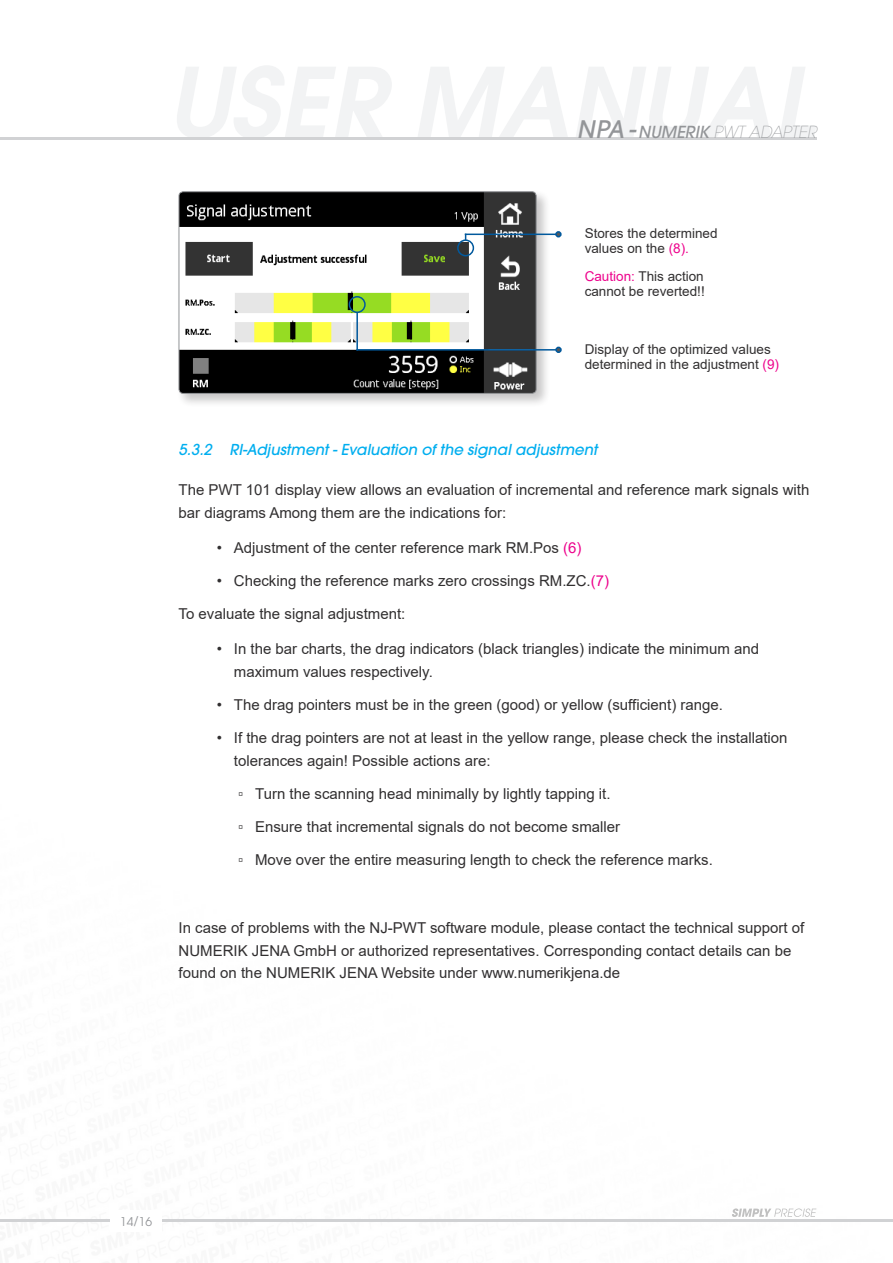
<style>
.page{position:relative;width:893px;height:1263px;background:#fff}
.page>*{position:absolute;margin:0;border:0;box-sizing:border-box;transform-origin:0 0}
.t1{font:italic 200 16.5px "ITC Avant Garde Std";color:#939598}
.t2{font:15px/22.5px "Arial";color:#312f30}
.t3{font:italic 500 15px "ITC Avant Garde Std";color:#00aeef}
.t4{font:13.5px/15px "Arial";color:#312f30}
.t5{font:12px "ITC Avant Garde Std";color:#939598}
.s1{font-weight:500;font-size:24px}
.s2{font-weight:500}
.s3{color:#ed028c}
</style>
<div class="page">
<hr style="left:0;top:1219px;width:893px;height:3px;background:#d1d2d4">
<div style="left:111px;top:1210px;width:51px;height:22px;background:#fff"></div>
<svg style="left:732px;top:1208px;width:84px;height:9px"></svg>
<svg style="left:177px;top:66px;width:215px;height:72px"></svg>
<svg style="left:417px;top:67px;width:151px;height:71px"></svg>
<svg style="left:576px;top:67px;width:196px;height:71px"></svg>
<svg style="left:779px;top:67px;width:37px;height:71px"></svg>
<hr style="left:0;top:138px;width:816px;height:2px;background:#d1d2d4">
<div style="left:176px;top:189px;width:375px;height:219px;background:#231f20;opacity:.25"></div>
<img style="left:179px;top:192px;width:357px;height:201px">
<div style="left:179px;top:191px;width:357px;height:203px;border:1px solid #939598;border-radius:4px"></div>
<div style="left:349px;top:296px;width:17px;height:17px;border:2px solid #01599d;border-radius:50%"></div>
<hr style="left:356px;top:312px;width:2px;height:38px;background:#01599d">
<hr style="left:356px;top:349px;width:203px;height:2px;background:#01599d">
<div style="left:555px;top:347px;width:7px;height:6px;border:2px solid #01599d;border-radius:50%"></div>
<div style="left:457px;top:239px;width:17px;height:17px;border:2px solid #01599d;border-radius:50%"></div>
<hr style="left:465px;top:234px;width:94px;height:1px;background:#01599d">
<div style="left:555px;top:231px;width:7px;height:6px;border:2px solid #01599d;border-radius:50%"></div>
<p class="t1" style="left:577px;top:122px;width:241px"><span class="s1">NPA -</span> <span class="s2">NUMERIK</span> PWT ADAPTER</p>
<p class="t4" style="left:585px;top:226px;width:134px">Stores the determined values on the <span class="s3">(8).</span></p>
<p class="t4" style="left:585px;top:269px;width:122px"><span class="s3">Caution:</span> This action cannot be reverted!!</p>
<p class="t4" style="left:585px;top:342px;width:196px">Display of the optimized values determined in the adjustment <span class="s3">(9)</span></p>
<p class="t3" style="left:179px;top:441px;width:420px">5.3.2 RI-Adjustment - Evaluation of the signal adjustment</p>
<p class="t2" style="left:179px;top:478px;width:632px">The PWT 101 display view allows an evaluation of incremental and reference mark signals with bar diagrams Among them are the indications for:</p>
<p class="t2" style="left:217px;top:536px;width:366px">• Adjustment of the center reference mark RM.Pos <span class="s3">(6)</span></p>
<p class="t2" style="left:217px;top:569px;width:394px">• Checking the reference marks zero crossings RM.ZC.<span class="s3">(7)</span></p>
<p class="t2" style="left:179px;top:602px;width:228px">To evaluate the signal adjustment:</p>
<p class="t2" style="left:234px;top:638px;width:527px;text-indent:-17px">• In the bar charts, the drag indicators (black triangles) indicate the minimum and maximum values respectively.</p>
<p class="t2" style="left:217px;top:693px;width:508px">• The drag pointers must be in the green (good) or yellow (sufficient) range.</p>
<p class="t2" style="left:234px;top:726px;width:555px;text-indent:-17px">• If the drag pointers are not at least in the yellow range, please check the installation tolerances again! Possible actions are:</p>
<p class="t2" style="left:238px;top:782px;width:374px">▫ Turn the scanning head minimally by lightly tapping it.</p>
<p class="t2" style="left:238px;top:815px;width:384px">▫ Ensure that incremental signals do not become smaller</p>
<p class="t2" style="left:238px;top:848px;width:476px">▫ Move over the entire measuring length to check the reference marks.</p>
<p class="t2" style="left:179px;top:917px;width:627px">In case of problems with the NJ-PWT software module, please contact the technical support of<br>NUMERIK JENA GmbH or authorized representatives. Corresponding contact details can be found on the NUMERIK JENA Website under www.numerikjena.de</p>
<p class="t5" style="left:120px;top:1214px;width:33px">14/16</p>
</div>
